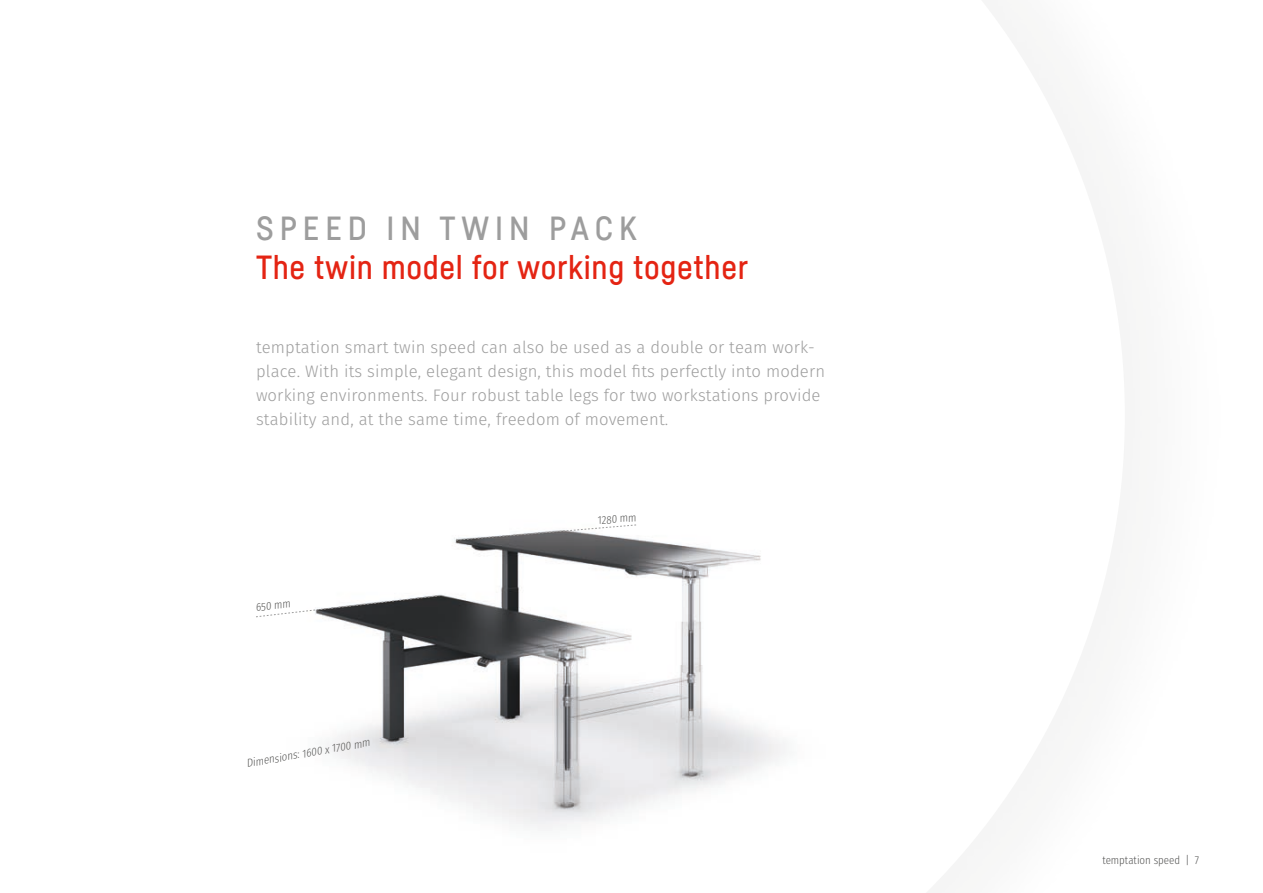
<style>
.page{position:relative;width:1263px;height:893px;background:#fff}
.page>*{position:absolute;margin:0;border:0;box-sizing:border-box;transform-origin:0 0}
.t1{font:500 33px "Sedus Sans";letter-spacing:.02em;color:#e42413}
.t2{font:500 33px "Sedus Sans";letter-spacing:.18em;color:#9d9d9d}
.t3{font:300 16.5px/24px "Sedus Text";letter-spacing:.01em;color:#9d9d9d}
.t4{font:300 11.25px "Sedus Text Condensed";color:#575756}
.t5{font:italic 300 11.25px "Sedus Text Condensed";color:#575756}
</style>
<div class="page">
<img style="left:256px;top:538px;width:529px;height:291px">
<svg style="left:456px;top:524px;width:181px;height:16px"></svg>
<svg style="left:256px;top:595px;width:185px;height:22px"></svg>
<h1 class="t2" style="left:256px;top:208px;width:382px">SPEED IN TWIN PACK</h1>
<h1 class="t1" style="left:256px;top:247px;width:494px">The twin model for working together</h1>
<p class="t3" style="left:256px;top:333px;width:571px">temptation smart twin speed can also be used as a double or team work&shy;place. With its simple, elegant design, this model fits perfectly into modern working environments. Four robust table legs for two workstations provide stability and, at the same time, freedom of movement.</p>
<p class="t4" style="left:254px;top:597px;width:36px;rotate:-6deg">650 mm</p>
<p class="t5" style="left:245px;top:753px;width:127px;rotate:-10deg">Dimensions: 1600 x 1700 mm</p>
<p class="t4" style="left:597px;top:510px;width:40px;rotate:-5deg">1280 mm</p>
<p class="t4" style="left:1102px;top:850px;width:98px">temptation speed | 7</p>
</div>
